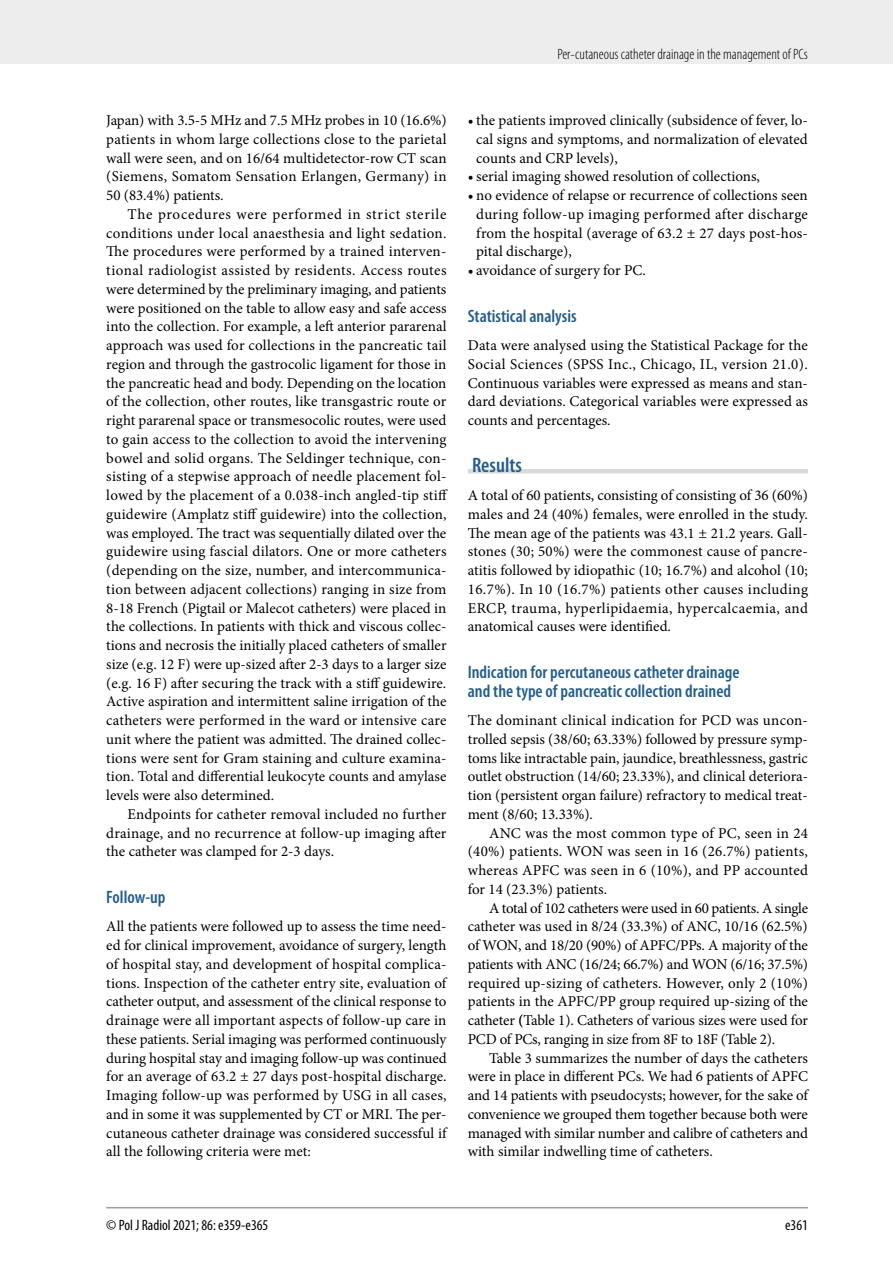
<style>
.page{position:relative;width:893px;height:1263px;background:#fff}
.page>*{position:absolute;margin:0;border:0;box-sizing:border-box;transform-origin:0 0}
.t1{font:600 condensed 21px "Myriad Pro";color:#245d8c}
.t2{font:600 condensed 18px/18.8px "Myriad Pro";color:#245d8c}
.t3{font:15px/18.8px "Minion Pro";color:#000;text-align:justify}
.t4{font:300 condensed 15px "Myriad Pro";color:#000}
.t5{font:condensed 15px "Myriad Pro";color:#000}
.s1{font-weight:700}
</style>
<div class="page">
<div style="left:0;top:0;width:893px;height:64px;background:#ededed"></div>
<hr style="left:106px;top:1207px;width:702px;height:1px;background:#9d9d9c">
<hr style="left:468px;top:469px;width:340px;height:4px;background:#dadada">
<p class="t4" style="left:557px;top:45px;width:252px">Per-cutaneous catheter drainage in the management of PCs</p>
<p class="t3" style="left:106px;top:111px;width:342px">Japan) with 3.5-5 MHz and 7.5 MHz probes in 10 (16.6%) patients in whom large collections close to the parietal wall were seen, and on 16/64 multidetector-row CT scan (Siemens, Somatom Sensation Erlangen, Germany) in 50 (83.4%) patients.</p>
<p class="t3" style="left:106px;top:205px;width:343px;text-indent:21px">The procedures were performed in strict sterile conditions under local anaesthesia and light sedation.<br>The procedures were performed by a trained interven&shy;tional radiologist assisted by residents. Access routes were determined by the preliminary imaging, and patients were positioned on the table to allow easy and safe access into the collection. For example, a left anterior pararenal approach was used for collections in the pancreatic tail region and through the gastrocolic ligament for those in the pancreatic head and body. Depending on the location of the collection, other routes, like transgastric route or right pararenal space or transmesocolic routes, were used to gain access to the collection to avoid the intervening bowel and solid organs. The Seldinger technique, con&shy;sisting of a stepwise approach of needle placement fol&shy;lowed by the placement of a 0.038-inch angled-tip stiff guidewire (Amplatz stiff guidewire) into the collection, was employed. The tract was sequentially dilated over the guidewire using fascial dilators. One or more catheters (depending on the size, number, and intercommunica&shy;tion between adjacent collections) ranging in size from 8-18 French (Pigtail or Malecot catheters) were placed in the collections. In patients with thick and viscous collec&shy;tions and necrosis the initially placed catheters of smaller size (e.g. 12 F) were up-sized after 2-3 days to a larger size (e.g. 16 F) after securing the track with a stiff guidewire.<br>Active aspiration and intermittent saline irrigation of the catheters were performed in the ward or intensive care unit where the patient was admitted. The drained collec&shy;tions were sent for Gram staining and culture examina&shy;tion. Total and differential leukocyte counts and amylase levels were also determined.</p>
<p class="t3" style="left:106px;top:805px;width:342px;text-indent:21px">Endpoints for catheter removal included no further drainage, and no recurrence at follow-up imaging after the catheter was clamped for 2-3 days.</p>
<p class="t2" style="left:106px;top:887px;width:61px">Follow-up</p>
<p class="t3" style="left:106px;top:917px;width:342px">All the patients were followed up to assess the time need&shy;ed for clinical improvement, avoidance of surgery, length of hospital stay, and development of hospital complica&shy;tions. Inspection of the catheter entry site, evaluation of catheter output, and assessment of the clinical response to drainage were all important aspects of follow-up care in these patients. Serial imaging was performed continuously during hospital stay and imaging follow-up was continued for an average of 63.2 ± 27 days post-hospital discharge.<br>Imaging follow-up was performed by USG in all cases, and in some it was supplemented by CT or MRI. The per&shy;cutaneous catheter drainage was considered successful if all the following criteria were met:</p>
<p class="t3" style="left:476px;top:111px;width:333px;text-indent:-9px">• the patients improved clinically (subsidence of fever, lo&shy;cal signs and symptoms, and normalization of elevated counts and CRP levels),</p>
<p class="t3" style="left:468px;top:167px;width:294px">• serial imaging showed resolution of collections,</p>
<p class="t3" style="left:476px;top:186px;width:333px;text-indent:-9px">• no evidence of relapse or recurrence of collections seen during follow-up imaging performed after discharge from the hospital (average of 63.2 ± 27 days post-hos&shy;pital discharge),</p>
<p class="t3" style="left:468px;top:261px;width:180px">• avoidance of surgery for PC.</p>
<p class="t2" style="left:468px;top:306px;width:110px">Statistical analysis</p>
<p class="t3" style="left:468px;top:336px;width:342px">Data were analysed using the Statistical Package for the Social Sciences (SPSS Inc., Chicago, IL, version 21.0).<br>Continuous variables were expressed as means and stan&shy;dard deviations. Categorical variables were expressed as counts and percentages.</p>
<h1 class="t1" style="left:472px;top:452px;width:51px">Results</h1>
<p class="t3" style="left:468px;top:486px;width:342px">A total of 60 patients, consisting of consisting of 36 (60%) males and 24 (40%) females, were enrolled in the study.<br>The mean age of the patients was 43.1 ± 21.2 years. Gall&shy;stones (30; 50%) were the commonest cause of pancre&shy;atitis followed by idiopathic (10; 16.7%) and alcohol (10; 16.7%). In 10 (16.7%) patients other causes including ERCP, trauma, hyperlipidaemia, hypercalcaemia, and anatomical causes were identified.</p>
<p class="t2" style="left:468px;top:662px;width:273px">Indication for percutaneous catheter drainage and the type of pancreatic collection drained</p>
<p class="t3" style="left:468px;top:711px;width:342px">The dominant clinical indication for PCD was uncon&shy;trolled sepsis (38/60; 63.33%) followed by pressure symp&shy;toms like intractable pain, jaundice, breathlessness, gastric outlet obstruction (14/60; 23.33%), and clinical deteriora&shy;tion (persistent organ failure) refractory to medical treat&shy;ment (8/60; 13.33%).</p>
<p class="t3" style="left:468px;top:823px;width:342px;text-indent:21px">ANC was the most common type of PC, seen in 24 (40%) patients. WON was seen in 16 (26.7%) patients, whereas APFC was seen in 6 (10%), and PP accounted for 14 (23.3%) patients.</p>
<p class="t3" style="left:468px;top:898px;width:342px;text-indent:21px">A total of 102 catheters were used in 60 patients. A single catheter was used in 8/24 (33.3%) of ANC, 10/16 (62.5%) of WON, and 18/20 (90%) of APFC/PPs. A majority of the patients with ANC (16/24; 66.7%) and WON (6/16; 37.5%) required up-sizing of catheters. However, only 2 (10%) patients in the APFC/PP group required up-sizing of the catheter <span class="s1">(</span>Table 1). Catheters of various sizes were used for PCD of PCs, ranging in size from 8F to 18F (Table 2).</p>
<p class="t3" style="left:468px;top:1048px;width:342px;text-indent:21px">Table 3 summarizes the number of days the catheters were in place in different PCs. We had 6 patients of APFC and 14 patients with pseudocysts; however, for the sake of convenience we grouped them together because both were managed with similar number and calibre of catheters and with similar indwelling time of catheters.</p>
<p class="t5" style="left:106px;top:1216px;width:164px">© Pol J Radiol 2021; 86: e359-e365</p>
<p class="t5" style="left:785px;top:1216px;width:24px">e361</p>
</div>
